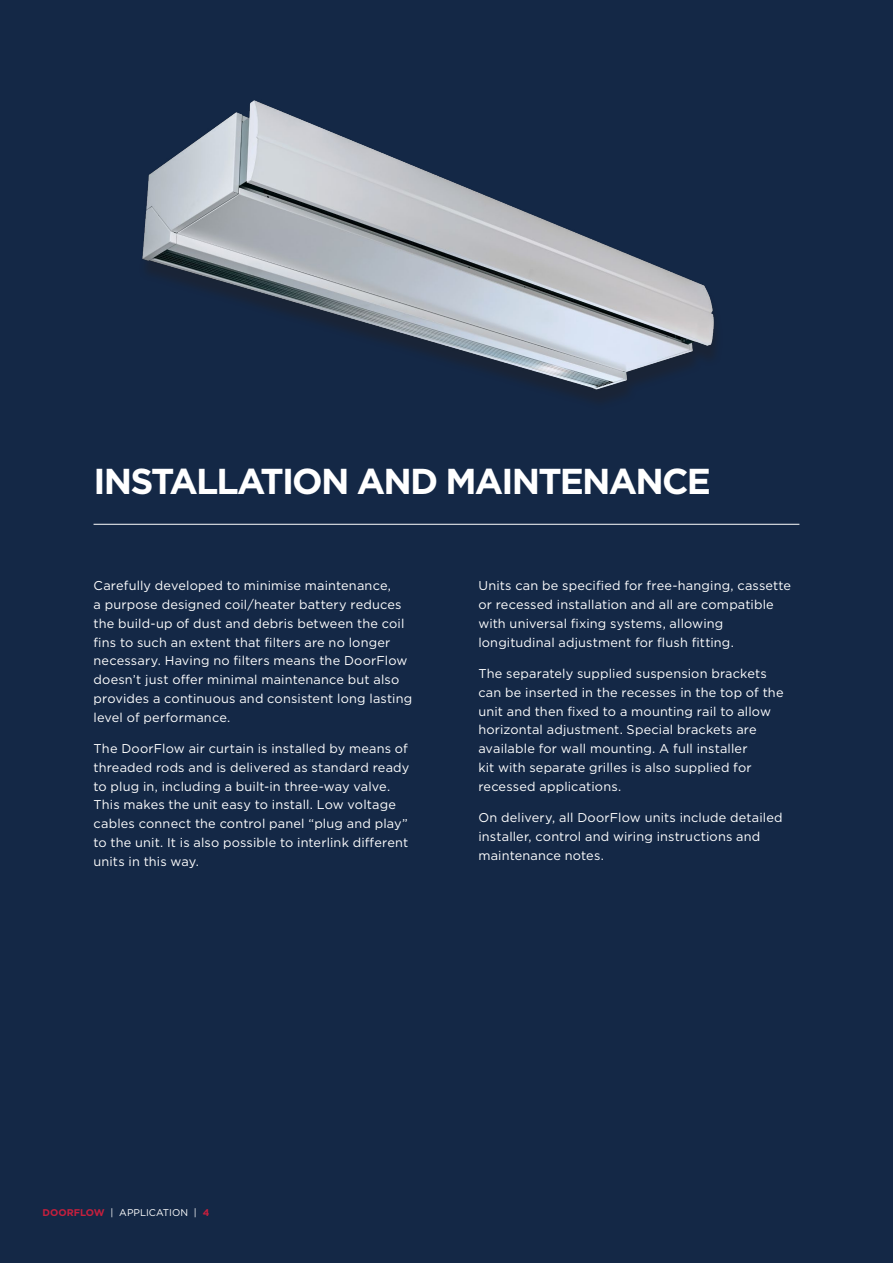
<style>
.page{position:relative;width:893px;height:1263px;background:#142846}
.page>*{position:absolute;margin:0;border:0;box-sizing:border-box;transform-origin:0 0}
.t1{font:700 36px "Gotham";letter-spacing:-.05em;color:#fff}
.t2{font:12.75px/18.8px "Gotham";letter-spacing:.015em;color:#fff}
.t3{font:9.75px "Gotham";color:#fff}
.s1{font-weight:700;color:#c51f3d}
</style>
<div class="page">
<hr style="left:94px;top:524px;width:705px;height:1px;background:#fff">
<img style="left:142px;top:100px;width:573px;height:301px">
<h1 class="t1" style="left:94px;top:457px;width:619px">INSTALLATION AND MAINTENANCE</h1>
<p class="t2" style="left:94px;top:576px;width:320px">Carefully developed to minimise maintenance,<br>a purpose designed coil/heater battery reduces the build-up of dust and debris between the coil fins to such an extent that filters are no longer necessary. Having no filters means the DoorFlow doesn’t just offer minimal maintenance but also provides a continuous and consistent long lasting level of performance.</p>
<p class="t2" style="left:94px;top:739px;width:317px">The DoorFlow air curtain is installed by means of threaded rods and is delivered as standard ready to plug in, including a built-in three-way valve.<br>This makes the unit easy to install. Low voltage cables connect the control panel “plug and play” to the unit. It is also possible to interlink different units in this way.</p>
<p class="t2" style="left:478px;top:576px;width:314px">Units can be specified for free-hanging, cassette or recessed installation and all are compatible with universal fixing systems, allowing longitudinal adjustment for flush fitting.</p>
<p class="t2" style="left:478px;top:664px;width:307px">The separately supplied suspension brackets can be inserted in the recesses in the top of the unit and then fixed to a mounting rail to allow horizontal adjustment. Special brackets are available for wall mounting. A full installer<br>kit with separate grilles is also supplied for recessed applications.</p>
<p class="t2" style="left:478px;top:808px;width:306px">On delivery, all DoorFlow units include detailed installer, control and wiring instructions and maintenance notes.</p>
<p class="t3" style="left:43px;top:1206px;width:168px"><span class="s1">DOORFLOW</span> | APPLICATION | <span class="s1">4</span></p>
</div>
